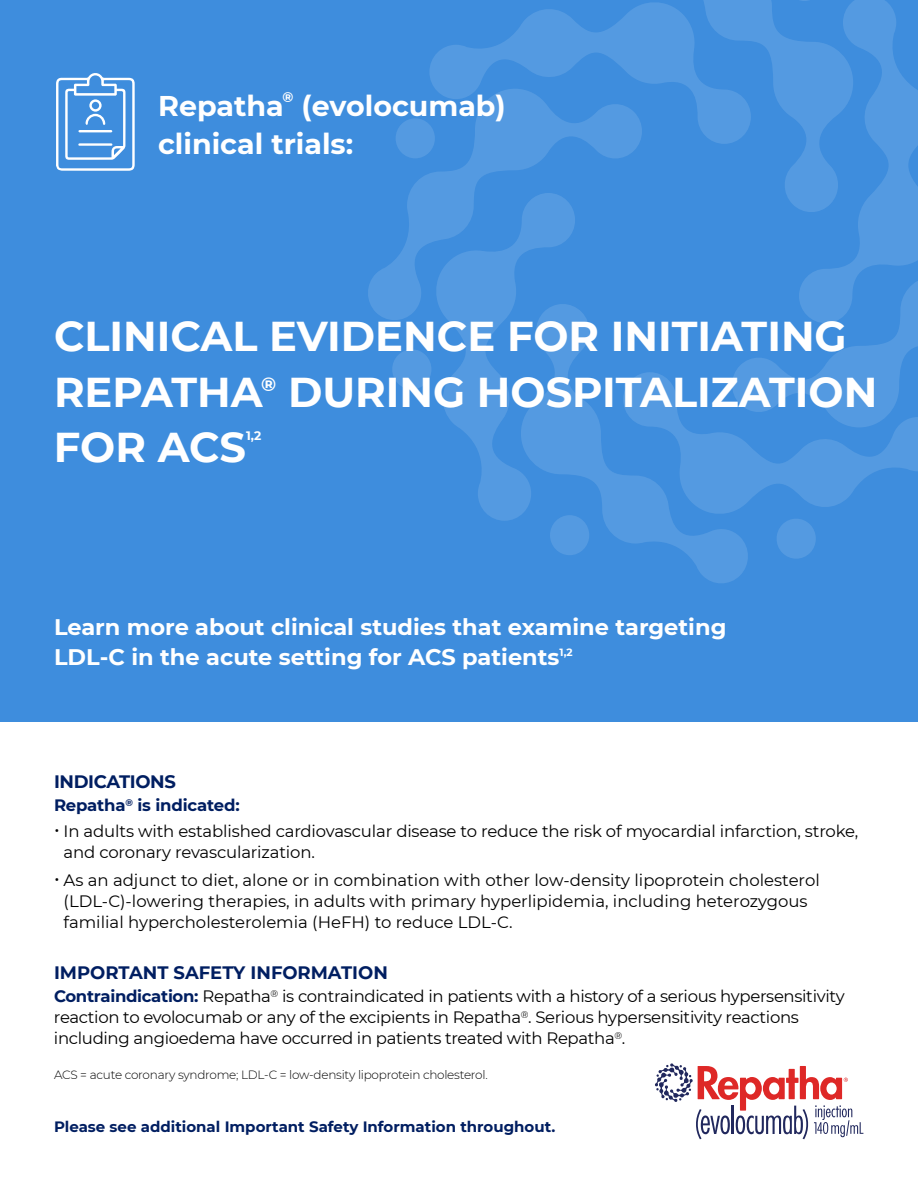
<style>
.page{position:relative;width:918px;height:1188px;background:#fff}
.page>*{position:absolute;margin:0;border:0;box-sizing:border-box;transform-origin:0 0}
.t1{font:700 41.7px/55.5px "Montserrat";color:#fff}
.t2{font:700 28.5px/37.5px "Montserrat";color:#fff}
.t3{font:700 22.5px/30px "Montserrat";color:#fff}
.t4{font:700 18px "Montserrat";color:#001e61}
.t5{font:700 18px "Montserrat";letter-spacing:-.02em;color:#001e61}
.t6{font:16.5px/21px "Montserrat";letter-spacing:-.01em;color:#000}
.t7{font:700 16.5px "Montserrat";letter-spacing:-.01em;color:#001e61}
.t8{font:700 15px "Montserrat";color:#001e61}
.t9{font:700 13.95px "Montserrat";color:#fff}
.t10{font:700 12.3px "Montserrat";color:#fff}
.t11{font:300 12px "Montserrat";letter-spacing:-.02em;color:#000}
.s1{font-size:18px}
.s2{font-weight:700;color:#001e61}
</style>
<div class="page">
<div style="left:0;top:0;width:918px;height:721px;background:#3e8ddd"></div>
<svg style="left:429px;top:9px;width:195px;height:80px"></svg>
<svg style="left:624px;top:0;width:161px;height:144px;fill:#4f97e0"></svg>
<svg style="left:785px;top:0;width:133px;height:193px"></svg>
<svg style="left:751px;top:193px;width:167px;height:179px"></svg>
<svg style="left:553px;top:323px;width:198px;height:260px"></svg>
<svg style="left:623px;top:372px;width:295px;height:189px"></svg>
<svg style="left:443px;top:323px;width:132px;height:198px;fill:#4d96df"></svg>
<div style="left:550px;top:515px;width:39px;height:40px;background:#549ae1;border-radius:50%"></div>
<svg style="left:368px;top:89px;width:277px;height:234px"></svg>
<svg style="left:392px;top:349px;width:39px;height:40px"></svg>
<svg style="left:56px;top:73px;width:79px;height:98px"></svg>
<svg style="left:655px;top:1063px;width:208px;height:76px"></svg>
<h2 class="t2" style="left:158px;top:86px;width:127px">Repatha</h2>
<p class="t9" style="left:283px;top:87px;width:12px">®</p>
<h2 class="t2" style="left:158px;top:86px;width:349px;text-indent:143px">(evolocumab) clinical trials:</h2>
<h1 class="t1" style="left:54px;top:307px;width:825px">CLINICAL EVIDENCE FOR INITIATING<br>REPATHA<sup>®</sup> DURING HOSPITALIZATION<br>FOR ACS</h1>
<p class="t10" style="left:246px;top:427px;width:17px">1,2</p>
<h3 class="t3" style="left:54px;top:611px;width:674px">Learn more about clinical studies that examine targeting<br>LDL-C in the acute setting for ACS patients<sup>1,2</sup></h3>
<p class="t5" style="left:54px;top:769px;width:123px">INDICATIONS</p>
<p class="t7" style="left:54px;top:794px;width:187px">Repatha<sup>®</sup> is indicated:</p>
<p class="t6" style="left:64px;top:820px;width:796px;text-indent:-10px"><span class="s1">•</span> In adults with established cardiovascular disease to reduce the risk of myocardial infarction, stroke, and coronary revascularization.</p>
<p class="t6" style="left:64px;top:869px;width:758px;text-indent:-10px"><span class="s1">•</span> As an adjunct to diet, alone or in combination with other low-density lipoprotein cholesterol (LDL-C)-lowering therapies, in adults with primary hyperlipidemia, including heterozygous familial hypercholesterolemia (HeFH) to reduce LDL-C.</p>
<p class="t4" style="left:54px;top:959px;width:335px">IMPORTANT SAFETY INFORMATION</p>
<p class="t6" style="left:54px;top:985px;width:792px"><span class="s2">Contraindication:</span> Repatha<sup>®</sup> is contraindicated in patients with a history of a serious hypersensitivity reaction to evolocumab or any of the excipients in Repatha<sup>®</sup>. Serious hypersensitivity reactions including angioedema have occurred in patients treated with Repatha<sup>®</sup>.</p>
<p class="t11" style="left:54px;top:1067px;width:435px">ACS = acute coronary syndrome; LDL-C = low-density lipoprotein cholesterol.</p>
<p class="t8" style="left:54px;top:1116px;width:503px">Please see additional Important Safety Information throughout.</p>
</div>
